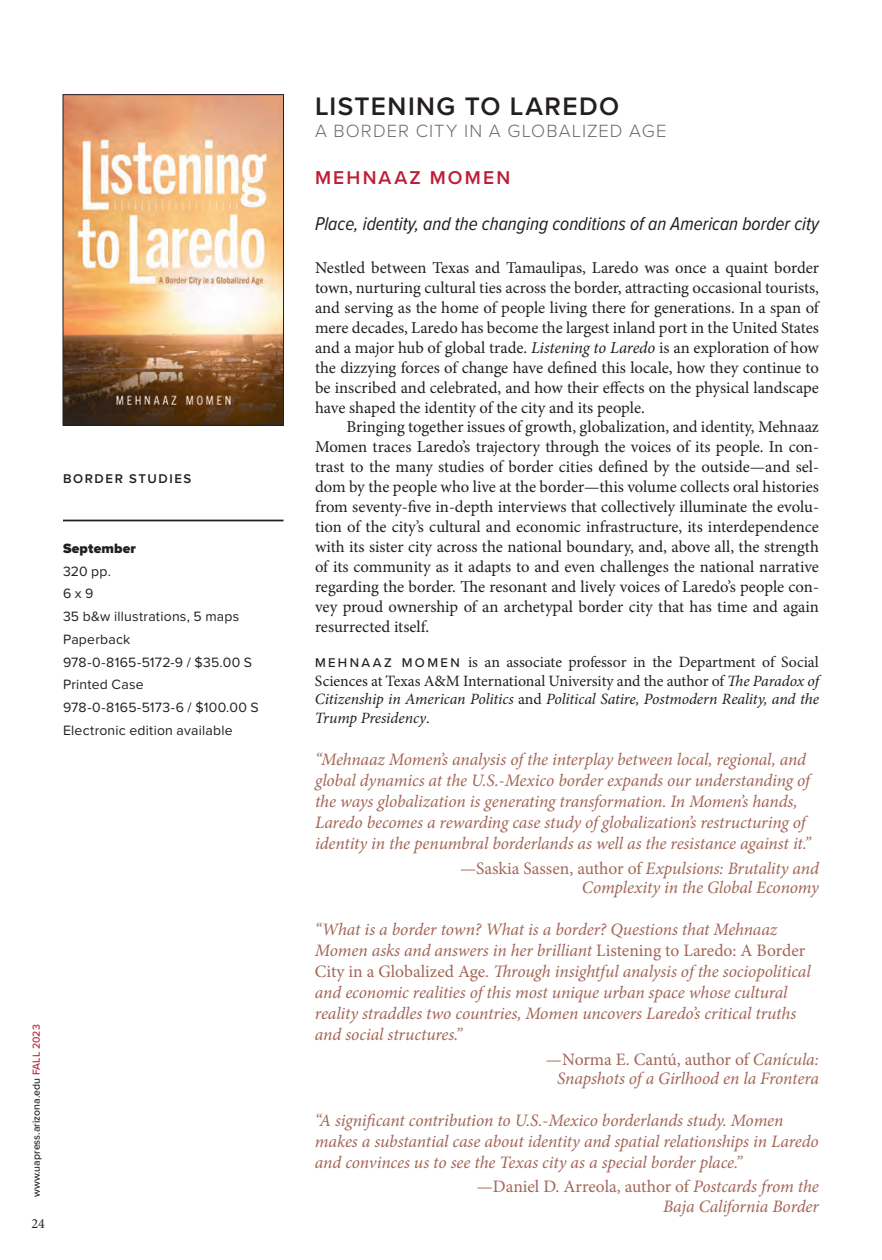
<style>
.page{position:relative;width:882px;height:1260px;background:#fff}
.page>*{position:absolute;margin:0;border:0;box-sizing:border-box;transform-origin:0 0}
.t1{font:600 26.25px "Proxima Nova";letter-spacing:.055em;color:#231f20}
.t2{font:italic 19.25px "Proxima Nova Cond";color:#231f20}
.t3{font:600 19.25px "Proxima Nova";letter-spacing:.115em;color:#be1e35}
.t4{font:300 18.38px "Proxima Nova";letter-spacing:.055em;color:#6c6d70}
.t5{font:italic 17.5px/21px "Minion Pro";letter-spacing:-.01em;color:#a36556}
.t6{font:16.62px/19.9px "Minion Pro";color:#231f20;text-align:justify}
.t7{font:15.75px/18.9px "Minion Pro";letter-spacing:-.005em;color:#231f20;text-align:justify}
.t8{font:14px/22.8px "Proxima Nova";letter-spacing:.015em;color:#231f20}
.t9{font:900 14px "Proxima Nova";letter-spacing:.015em;color:#231f20}
.t10{font:14px "Minion Pro";color:#231f20}
.t11{font:600 13.12px "Proxima Nova";letter-spacing:.125em;color:#231f20}
.t12{font:500 10.5px "Proxima Nova";color:#231f20}
.s1{color:#be1e35}
.s2{font-style:italic}
.s3{font-family:"Proxima Nova";font-weight:500;font-size:13.12px}
.s4{font-style:normal}
</style>
<div class="page">
<img style="left:65px;top:97px;width:217px;height:326px">
<div style="left:63px;top:95px;width:221px;height:330px;border:1px solid #231f20"></div>
<hr style="left:63px;top:520px;width:221px;height:1px;background:#231f20">
<p class="t11" style="left:63px;top:469px;width:130px">BORDER STUDIES</p>
<p class="t9" style="left:63px;top:538px;width:75px">September</p>
<p class="t8" style="left:63px;top:559px;width:197px">320 pp.<br>6 x 9<br>35 b&amp;w illustrations, 5 maps<br>Paperback<br>978-0-8165-5172-9 / $35.00 S<br>Printed Case<br>978-0-8165-5173-6 / $100.00 S<br>Electronic edition available</p>
<p class="t12" style="left:28px;top:1197px;width:174px;rotate:-90deg">www.uapress.arizona.edu <span class="s1">FALL 2023</span></p>
<p class="t10" style="left:32px;top:1215px;width:15px">24</p>
<h1 class="t1" style="left:315px;top:87px;width:306px">LISTENING TO LAREDO</h1>
<p class="t4" style="left:315px;top:118px;width:353px">A BORDER CITY IN A GLOBALIZED AGE</p>
<p class="t3" style="left:315px;top:163px;width:197px">MEHNAAZ MOMEN</p>
<p class="t2" style="left:315px;top:209px;width:506px">Place, identity, and the changing conditions of an American border city</p>
<p class="t6" style="left:315px;top:258px;width:506px">Nestled between Texas and Tamaulipas, Laredo was once a quaint border town, nurturing cultural ties across the border, attracting occasional tourists, and serving as the home of people living there for generations. In a span of mere decades, Laredo has become the largest inland port in the United States and a major hub of global trade. <span class="s2">Listening to Laredo</span> is an exploration of how the dizzying forces of change have defined this locale, how they continue to be inscribed and celebrated, and how their effects on the physical landscape have shaped the identity of the city and its people.</p>
<p class="t6" style="left:315px;top:417px;width:506px;text-indent:32px">Bringing together issues of growth, globalization, and identity, Mehnaaz Momen traces Laredo’s trajectory through the voices of its people. In con&shy;trast to the many studies of border cities defined by the outside—and sel&shy;dom by the people who live at the border—this volume collects oral histories from seventy-five in-depth interviews that collectively illuminate the evolu&shy;tion of the city’s cultural and economic infrastructure, its interdependence with its sister city across the national boundary, and, above all, the strength of its community as it adapts to and even challenges the national narrative regarding the border. The resonant and lively voices of Laredo’s people con&shy;vey proud ownership of an archetypal border city that has time and again resurrected itself.</p>
<p class="t7" style="left:315px;top:652px;width:506px"><span class="s3">M E H N A A Z M O M E N</span> is an associate professor in the Department of Social Sciences at Texas A&amp;M International University and the author of <span class="s2">The Paradox of Citizenship in American Politics</span> and <span class="s2">Political Satire, Postmodern Reality, and the Trump Presidency</span>.</p>
<p class="t5" style="left:315px;top:749px;width:497px">“Mehnaaz Momen’s analysis of the interplay between local, regional, and global dynamics at the U.S.-Mexico border expands our understanding of the ways globalization is generating transformation. In Momen’s hands, Laredo becomes a rewarding case study of globalization’s restructuring of identity in the penumbral borderlands as well as the resistance against it.”</p>
<p class="t5" style="left:460px;top:859px;width:360px;line-height:19.2px;text-align:right"><span class="s4">—Saskia Sassen, author of</span> Expulsions: Brutality and<br>Complexity in the Global Economy</p>
<p class="t5" style="left:315px;top:919px;width:497px">“What is a border town? What is a border? Questions that Mehnaaz Momen asks and answers in her brilliant <span class="s4">Listening to Laredo: A Border City in a Globalized Age</span>. Through insightful analysis of the sociopolitical and economic realities of this most unique urban space whose cultural reality straddles two countries, Momen uncovers Laredo’s critical truths and social structures.”</p>
<p class="t5" style="left:546px;top:1049px;width:275px;line-height:19.2px;text-align:right"><span class="s4">—Norma E. Cantú, author of</span> Canícula:<br>Snapshots of a Girlhood en la Frontera</p>
<p class="t5" style="left:315px;top:1110px;width:505px">“A significant contribution to U.S.-Mexico borderlands study. Momen makes a substantial case about identity and spatial relationships in Laredo and convinces us to see the Texas city as a special border place.”</p>
<p class="t5" style="left:477px;top:1177px;width:344px;line-height:19.2px;text-align:right"><span class="s4">—Daniel D. Arreola, author of</span> Postcards from the<br>Baja California Border</p>
</div>
